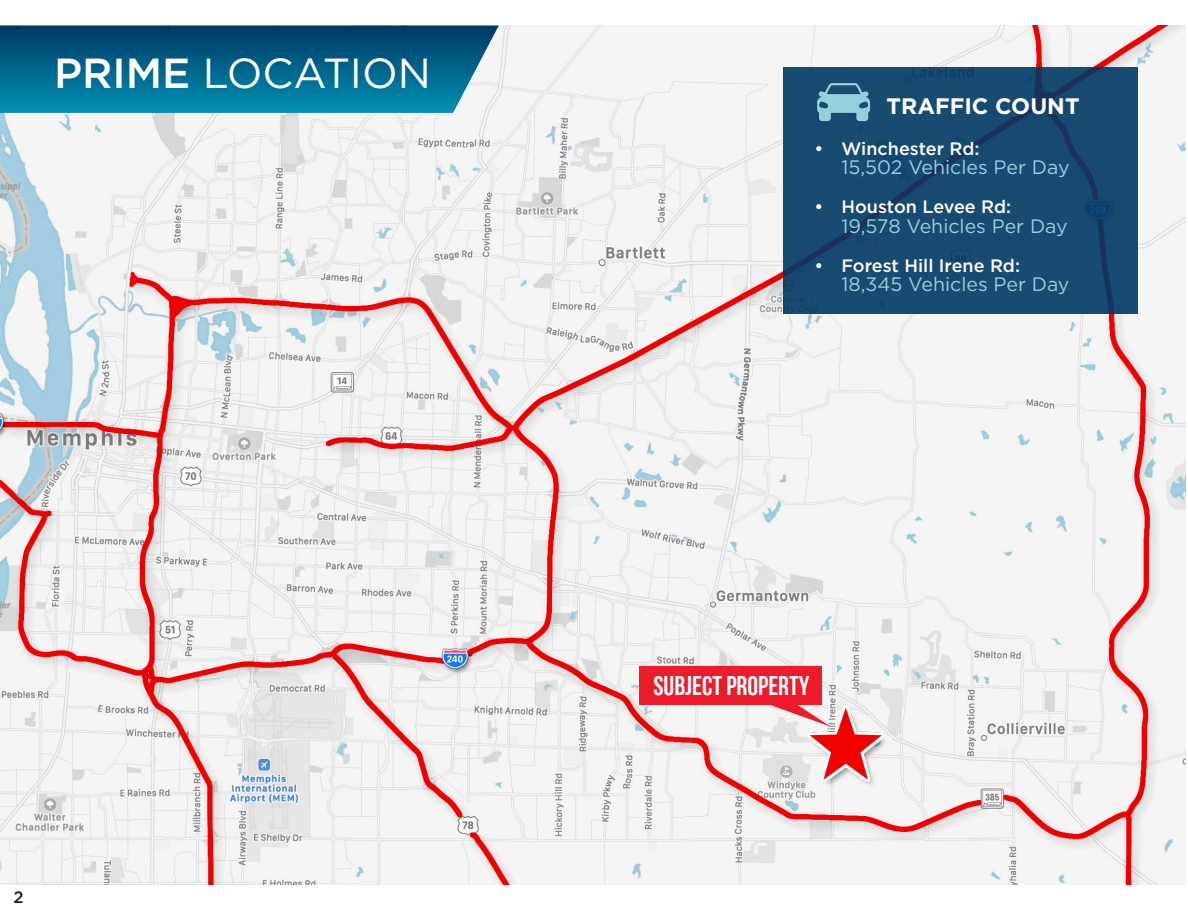
<style>
.page{position:relative;width:1188px;height:918px;background:#fff}
.page>*{position:absolute;margin:0;border:0;box-sizing:border-box;transform-origin:0 0}
.t1{font:42px "Gotham";color:#fff}
.t2{font:27px "Bebas Neue";color:#fff}
.t3{font:700 22.35px "Gotham";color:#fff}
.t4{font:19.5px "Gotham";color:#95d1dd}
.t5{font:500 18px "Gotham";color:#fff}
.t6{font:500 16.5px "Gotham";color:#231f20}
.s1{font-weight:500}
</style>
<div class="page">
<img style="left:0;top:26px;width:1186px;height:858px">
<svg style="left:737px;top:673px;width:94px;height:54px"></svg>
<div style="left:639px;top:666px;width:183px;height:39px;background:#ee1b2a"></div>
<img style="left:807px;top:705px;width:83px;height:84px">
<svg style="left:0;top:26px;width:499px;height:87px;background:#0b6a8f"></svg>
<div style="left:784px;top:68px;width:354px;height:246px;background:#184b72"></div>
<svg style="left:817px;top:83px;width:53px;height:38px"></svg>
<p class="t1" style="left:54px;top:46px;width:379px"><span class="s1">PRIME</span> LOCATION</p>
<p class="t6" style="left:14px;top:886px;width:12px">2</p>
<p class="t3" style="left:887px;top:91px;width:194px">TRAFFIC COUNT</p>
<p class="t5" style="left:814px;top:137px;width:167px">• Winchester Rd:</p>
<p class="t4" style="left:841px;top:155px;width:230px">15,502 Vehicles Per Day</p>
<p class="t5" style="left:814px;top:195px;width:198px">• Houston Levee Rd:</p>
<p class="t4" style="left:841px;top:213px;width:228px">19,578 Vehicles Per Day</p>
<p class="t5" style="left:814px;top:254px;width:207px">• Forest Hill Irene Rd:</p>
<p class="t4" style="left:841px;top:272px;width:230px">18,345 Vehicles Per Day</p>
<p class="t2" style="left:653px;top:671px;width:158px">SUBJECT PROPERTY</p>
</div>
